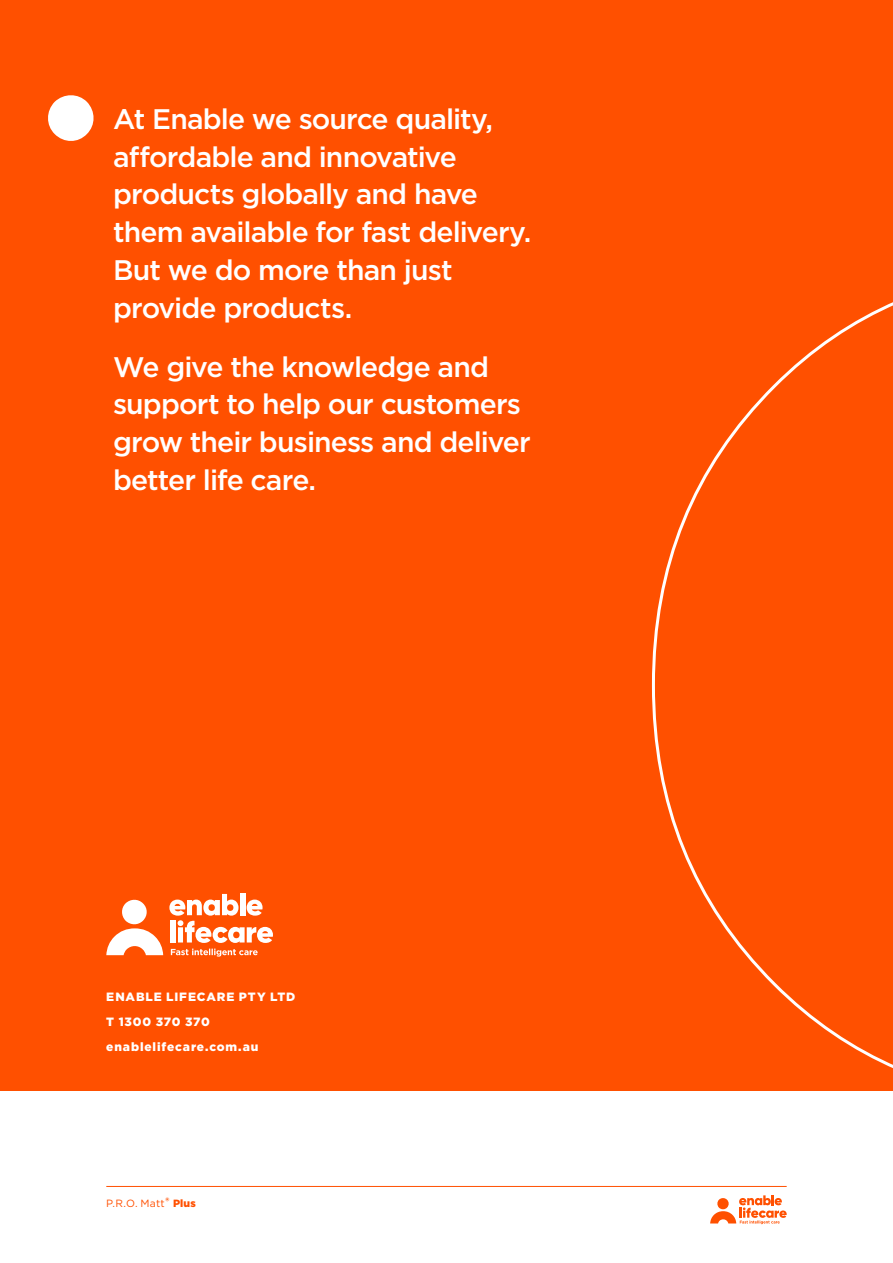
<style>
.page{position:relative;width:893px;height:1263px;background:#fff}
.page>*{position:absolute;margin:0;border:0;box-sizing:border-box;transform-origin:0 0}
.Body_text_on_white{font:500 28.35px/37.7px "Gotham";letter-spacing:-.03em;color:#fff}
.Body_text_on_white-2{font:900 12px "Gotham";letter-spacing:.07em;color:#fff}
.t1{font:10.5px "Gotham";color:#ff5000}
.t2{font:900 10.5px "Gotham";color:#ff5000}
.s1{font-weight:900}
</style>
<div class="page">
<hr style="left:106px;top:1186px;width:681px;height:1px;background:#ff5000">
<svg style="left:710px;top:1195px;width:77px;height:29px"></svg>
<div style="left:0;top:0;width:893px;height:1091px;background:#ff5000"></div>
<svg style="left:106px;top:899px;width:57px;height:56px"></svg>
<div style="left:240px;top:893px;width:5px;height:22px;background:#fff"></div>
<svg style="left:169px;top:894px;width:104px;height:49px"></svg>
<svg style="left:171px;top:949px;width:87px;height:7px"></svg>
<svg style="left:651px;top:302px;width:242px;height:766px"></svg>
<svg style="left:48px;top:95px;width:46px;height:46px"></svg>
<p class="Body_text_on_white" style="left:113px;top:100px;width:420px">At Enable we source quality, affordable and innovative products globally and have them available for fast delivery.<br>But we do more than just provide products.</p>
<p class="Body_text_on_white" style="left:113px;top:347px;width:419px">We give the knowledge and support to help our customers grow their business and deliver better life care.</p>
<p class="Body_text_on_white-2" style="left:106px;top:988px;width:190px">ENABLE LIFECARE PTY LTD</p>
<p class="Body_text_on_white-2" style="left:106px;top:1014px;width:105px">T 1300 370 370</p>
<p class="Body_text_on_white-2" style="left:106px;top:1039px;width:154px">enablelifecare.com.au</p>
<p class="t2" style="left:165px;top:1194px;width:5px">®</p>
<p class="t1" style="left:106px;top:1197px;width:91px">P.R.O. Matt <span class="s1">Plus</span></p>
</div>
